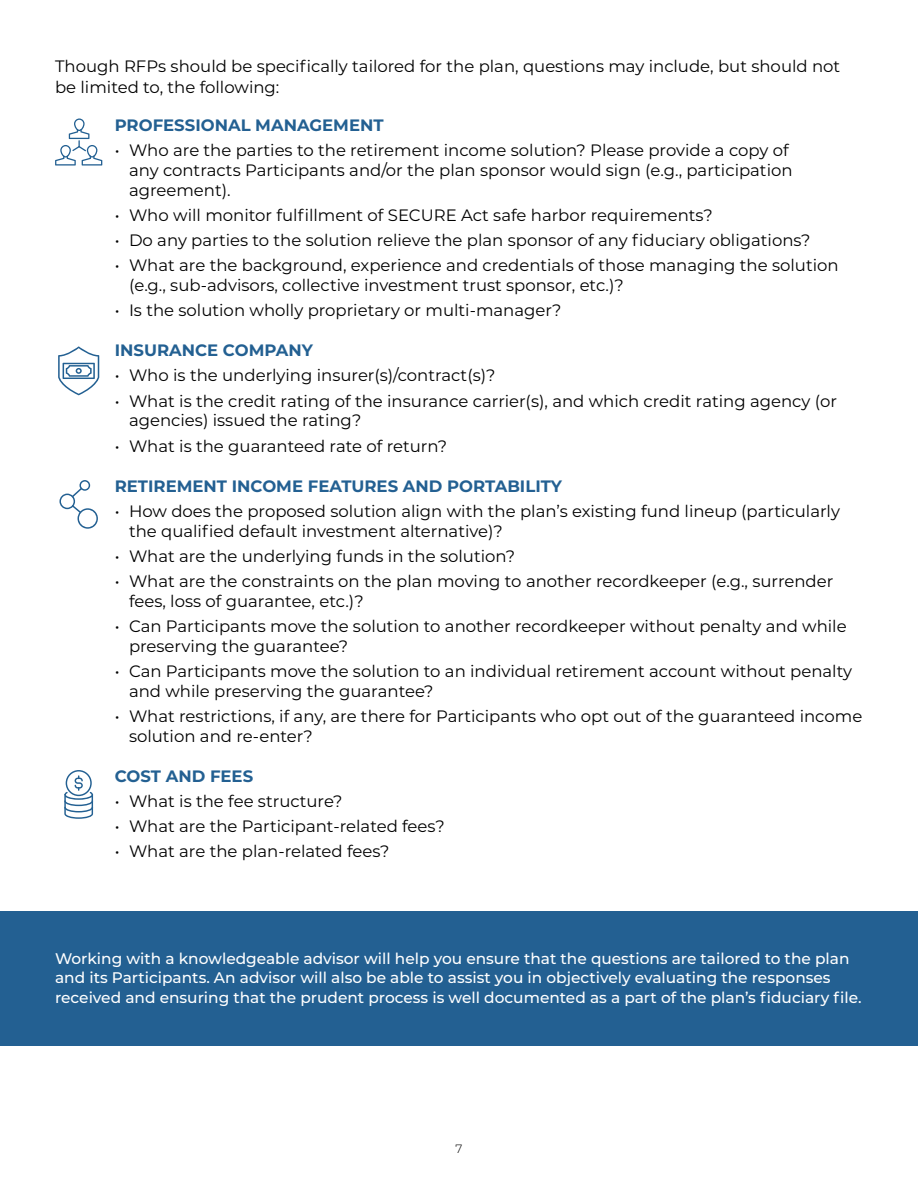
<style>
.page{position:relative;width:918px;height:1188px;background:#fff}
.page>*{position:absolute;margin:0;border:0;box-sizing:border-box;transform-origin:0 0}
.Main_Body{font:16.5px/19.8px "Montserrat";color:#000}
.Bold_capped_headers{font:700 16.5px "Montserrat";color:#236092}
.t1{font:500 15.3px/19.5px "Montserrat";color:#fff}
.t2{font:300 12px "Montserrat";color:#000}
</style>
<div class="page">
<div style="left:0;top:911px;width:918px;height:135px;background:#236092"></div>
<svg style="left:58px;top:346px;width:41px;height:49px"></svg>
<svg style="left:64px;top:770px;width:29px;height:49px"></svg>
<svg style="left:55px;top:118px;width:47px;height:48px"></svg>
<svg style="left:59px;top:480px;width:39px;height:49px"></svg>
<p class="Main_Body" style="left:55px;top:55px;width:787px;line-height:21px">Though RFPs should be specifically tailored for the plan, questions may include, but should not be limited to, the following:</p>
<p class="Bold_capped_headers" style="left:115px;top:113px;width:270px">PROFESSIONAL MANAGEMENT</p>
<p class="Main_Body" style="left:129px;top:140px;width:665px;text-indent:-14px">• Who are the parties to the retirement income solution? Please provide a copy of any contracts Participants and/or the plan sponsor would sign (e.g., participation agreement).</p>
<p class="Main_Body" style="left:115px;top:204px;width:599px">• Who will monitor fulfillment of SECURE Act safe harbor requirements?</p>
<p class="Main_Body" style="left:115px;top:230px;width:697px">• Do any parties to the solution relieve the plan sponsor of any fiduciary obligations?</p>
<p class="Main_Body" style="left:129px;top:255px;width:711px;text-indent:-14px">• What are the background, experience and credentials of those managing the solution (e.g., sub-advisors, collective investment trust sponsor, etc.)?</p>
<p class="Main_Body" style="left:115px;top:300px;width:448px">• Is the solution wholly proprietary or multi-manager?</p>
<p class="Bold_capped_headers" style="left:115px;top:338px;width:200px">INSURANCE COMPANY</p>
<p class="Main_Body" style="left:115px;top:365px;width:382px">• Who is the underlying insurer(s)/contract(s)?</p>
<p class="Main_Body" style="left:129px;top:390px;width:710px;text-indent:-14px">• What is the credit rating of the insurance carrier(s), and which credit rating agency (or agencies) issued the rating?</p>
<p class="Main_Body" style="left:115px;top:435px;width:334px">• What is the guaranteed rate of return?</p>
<p class="Bold_capped_headers" style="left:115px;top:474px;width:449px">RETIREMENT INCOME FEATURES AND PORTABILITY</p>
<p class="Main_Body" style="left:129px;top:500px;width:712px;text-indent:-14px">• How does the proposed solution align with the plan’s existing fund lineup (particularly the qualified default investment alternative)?</p>
<p class="Main_Body" style="left:115px;top:545px;width:402px">• What are the underlying funds in the solution?</p>
<p class="Main_Body" style="left:129px;top:571px;width:706px;text-indent:-14px">• What are the constraints on the plan moving to another recordkeeper (e.g., surrender fees, loss of guarantee, etc.)?</p>
<p class="Main_Body" style="left:129px;top:616px;width:719px;text-indent:-14px">• Can Participants move the solution to another recordkeeper without penalty and while preserving the guarantee?</p>
<p class="Main_Body" style="left:129px;top:661px;width:725px;text-indent:-14px">• Can Participants move the solution to an individual retirement account without penalty and while preserving the guarantee?</p>
<p class="Main_Body" style="left:129px;top:706px;width:735px;text-indent:-14px">• What restrictions, if any, are there for Participants who opt out of the guaranteed income solution and re-enter?</p>
<p class="Bold_capped_headers" style="left:115px;top:764px;width:140px">COST AND FEES</p>
<p class="Main_Body" style="left:115px;top:791px;width:229px">• What is the fee structure?</p>
<p class="Main_Body" style="left:115px;top:816px;width:331px">• What are the Participant-related fees?</p>
<p class="Main_Body" style="left:115px;top:841px;width:276px">• What are the plan-related fees?</p>
<p class="t1" style="left:55px;top:948px;width:808px">Working with a knowledgeable advisor will help you ensure that the questions are tailored to the plan and its Participants. An advisor will also be able to assist you in objectively evaluating the responses received and ensuring that the prudent process is well documented as a part of the plan’s fiduciary file.</p>
<p class="t2" style="left:456px;top:1141px;width:8px">7</p>
</div>
